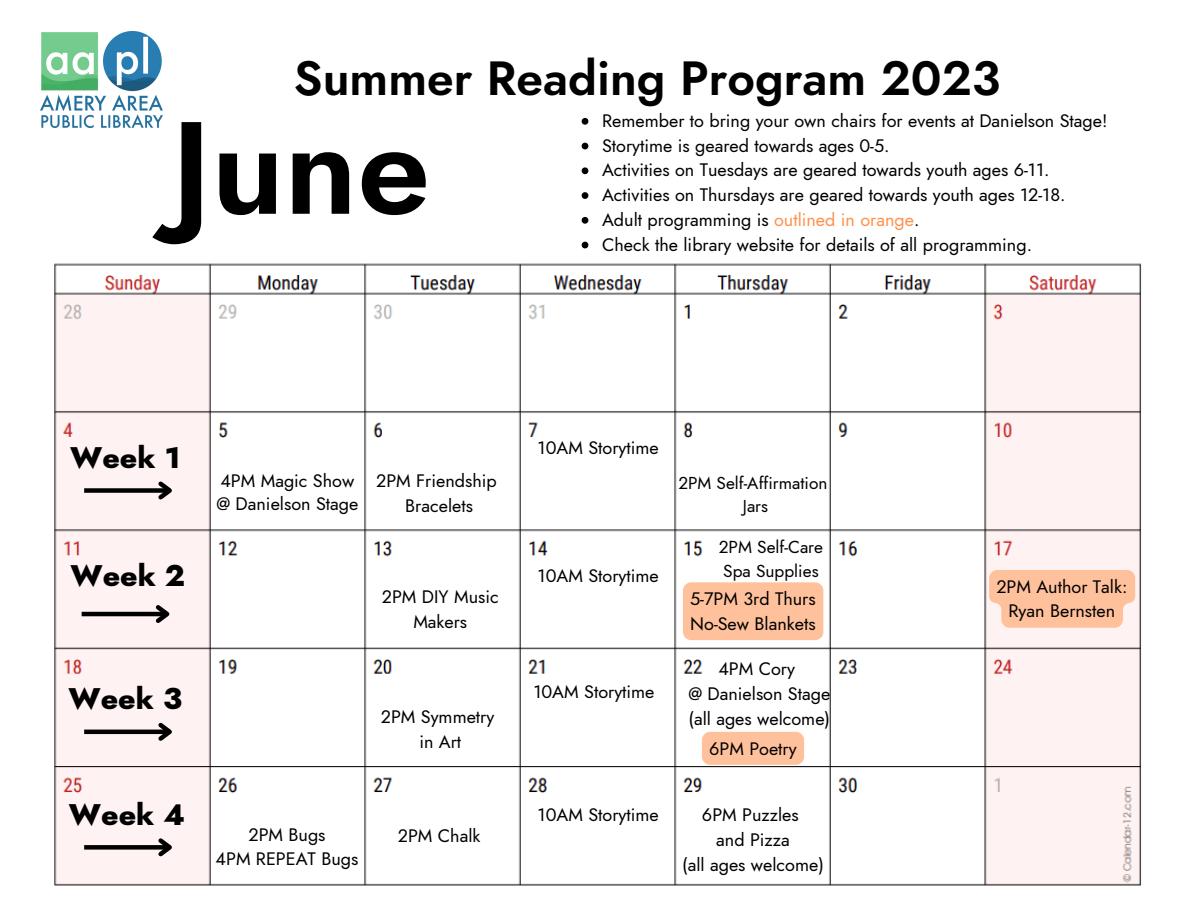
<style>
.page{position:relative;width:1188px;height:918px;background:#fff}
.page>*{position:absolute;margin:0;border:0;box-sizing:border-box;transform-origin:0 0}
.t1{font:130.95px "Jost Semi";color:#000}
.t2{font:48px "Jost Semi";color:#000}
.t3{font:800 29.7px "Jost";color:#000}
.t4{font:18px "Jost";color:#000}
.t5{font:17.25px "Jost";color:#000}
.s1{color:#ff914d}
</style>
<div class="page">
<img style="left:54px;top:263px;width:1088px;height:623px">
<img style="left:40px;top:31px;width:123px;height:96px">
<div style="left:702px;top:732px;width:102px;height:33px;background:#ffc19c;border-radius:8px"></div>
<svg style="left:582px;top:118px;width:6px;height:7px"></svg>
<svg style="left:582px;top:143px;width:6px;height:6px"></svg>
<svg style="left:582px;top:167px;width:6px;height:7px"></svg>
<svg style="left:582px;top:192px;width:6px;height:7px"></svg>
<svg style="left:582px;top:217px;width:6px;height:7px"></svg>
<svg style="left:582px;top:242px;width:6px;height:6px"></svg>
<div style="left:683px;top:582px;width:140px;height:58px;background:#ffc19c;border-radius:8px"></div>
<svg style="left:989px;top:570px;width:146px;height:58px;background:#ffc5a3"></svg>
<div style="left:84px;top:488px;width:86px;height:5px;background:#000"></div>
<svg style="left:154px;top:477px;width:23px;height:27px"></svg>
<hr style="left:82px;top:612px;width:85px;height:4px;background:#000">
<svg style="left:152px;top:601px;width:23px;height:26px"></svg>
<hr style="left:84px;top:730px;width:86px;height:4px;background:#000">
<svg style="left:154px;top:719px;width:23px;height:26px"></svg>
<div style="left:84px;top:845px;width:86px;height:5px;background:#000"></div>
<svg style="left:154px;top:834px;width:23px;height:26px"></svg>
<p class="t2" style="left:294px;top:44px;width:708px">Summer Reading Program 2023</p>
<p class="t1" style="left:172px;top:74px;width:260px">June</p>
<p class="t4" style="left:602px;top:108px;width:507px">Remember to bring your own chairs for events at Danielson Stage!</p>
<p class="t4" style="left:602px;top:132px;width:289px">Storytime is geared towards ages 0-5.</p>
<p class="t4" style="left:602px;top:157px;width:449px">Activities on Tuesdays are geared towards youth ages 6-11.</p>
<p class="t4" style="left:602px;top:182px;width:465px">Activities on Thursdays are geared towards youth ages 12-18.</p>
<p class="t4" style="left:602px;top:207px;width:319px">Adult programming is <span class="s1">outlined in orange</span>.</p>
<p class="t4" style="left:602px;top:231px;width:431px">Check the library website for details of all programming.</p>
<p class="t3" style="left:70px;top:436px;width:112px">Week 1</p>
<p class="t4" style="left:538px;top:435px;width:123px">10AM Storytime</p>
<p class="t3" style="left:70px;top:554px;width:116px">Week 2</p>
<p class="t4" style="left:220px;top:468px;width:135px">4PM Magic Show</p>
<p class="t4" style="left:216px;top:490px;width:144px">@ Danielson Stage</p>
<p class="t4" style="left:376px;top:468px;width:122px">2PM Friendship</p>
<p class="t4" style="left:405px;top:493px;width:69px">Bracelets</p>
<p class="t4" style="left:382px;top:584px;width:118px">2PM DIY Music</p>
<p class="t4" style="left:413px;top:609px;width:55px">Makers</p>
<p class="t4" style="left:538px;top:563px;width:123px">10AM Storytime</p>
<p class="t5" style="left:678px;top:470px;width:151px">2PM Self-Affirmation</p>
<p class="t5" style="left:743px;top:494px;width:27px">Jars</p>
<p class="t5" style="left:719px;top:534px;width:106px">2PM Self-Care</p>
<p class="t5" style="left:723px;top:558px;width:97px">Spa Supplies</p>
<p class="t4" style="left:690px;top:586px;width:127px">5-7PM 3rd Thurs</p>
<p class="t4" style="left:690px;top:611px;width:127px">No-Sew Blankets</p>
<p class="t4" style="left:996px;top:573px;width:133px">2PM Author Talk:</p>
<p class="t4" style="left:1009px;top:598px;width:108px">Ryan Bernsten</p>
<p class="t3" style="left:68px;top:677px;width:115px">Week 3</p>
<p class="t4" style="left:381px;top:704px;width:115px">2PM Symmetry</p>
<p class="t4" style="left:419px;top:728px;width:43px">in Art</p>
<p class="t4" style="left:533px;top:679px;width:123px">10AM Storytime</p>
<p class="t4" style="left:718px;top:656px;width:78px">4PM Cory</p>
<p class="t4" style="left:688px;top:681px;width:144px">@ Danielson Stage</p>
<p class="t4" style="left:688px;top:705px;width:143px">(all ages welcome)</p>
<p class="t4" style="left:709px;top:735px;width:89px">6PM Poetry</p>
<p class="t3" style="left:69px;top:793px;width:118px">Week 4</p>
<p class="t4" style="left:248px;top:821px;width:79px">2PM Bugs</p>
<p class="t4" style="left:216px;top:846px;width:144px">4PM REPEAT Bugs</p>
<p class="t4" style="left:398px;top:823px;width:84px">2PM Chalk</p>
<p class="t4" style="left:538px;top:802px;width:123px">10AM Storytime</p>
<p class="t4" style="left:702px;top:802px;width:98px">6PM Puzzles</p>
<p class="t4" style="left:716px;top:827px;width:75px">and Pizza</p>
<p class="t4" style="left:682px;top:851px;width:143px">(all ages welcome)</p>
</div>
